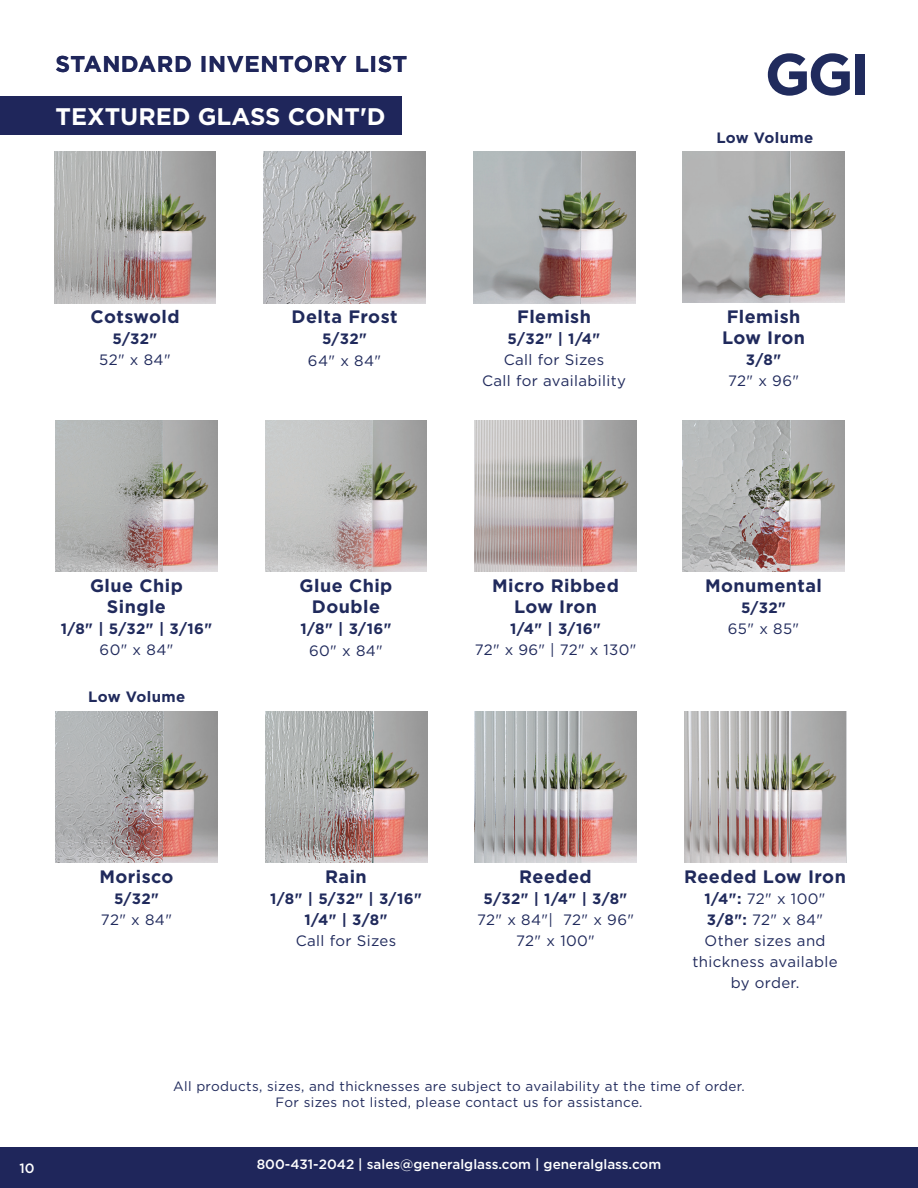
<style>
.page{position:relative;width:918px;height:1188px;background:#fff}
.page>*{position:absolute;margin:0;border:0;box-sizing:border-box;transform-origin:0 0}
.t1{font:700 58.5px "Gotham";color:#202b5d}
.t2{font:700 24px "Gotham";color:#fff}
.t3{font:700 22.8px "Gotham";letter-spacing:.025em;color:#1f265b}
.t4{font:700 18px/21.6px "Gotham";letter-spacing:.025em;color:#202a5c;text-align:center}
.t5{font:15px/21px "Gotham";letter-spacing:.025em;color:#202a5c;text-align:center}
.t6{font:700 15px/21px "Gotham";letter-spacing:.025em;color:#202a5c;text-align:center}
.t7{font:13.5px/16.5px "Gotham";letter-spacing:.025em;color:#202a5c;text-align:center}
.t8{font:500 13.5px "Gotham";color:#fff}
.s1{font-weight:700}
</style>
<div class="page">
<div style="left:0;top:1148px;width:918px;height:40px;background:#1f265b"></div>
<div style="left:0;top:97px;width:402px;height:38px;background:#1f265b"></div>
<img style="left:56px;top:420px;width:161px;height:151px">
<img style="left:265px;top:420px;width:162px;height:151px">
<img style="left:683px;top:151px;width:162px;height:151px">
<img style="left:475px;top:420px;width:162px;height:151px">
<img style="left:683px;top:420px;width:161px;height:151px">
<img style="left:54px;top:152px;width:162px;height:151px">
<img style="left:473px;top:152px;width:162px;height:151px">
<img style="left:264px;top:152px;width:162px;height:151px">
<img style="left:56px;top:711px;width:162px;height:151px">
<img style="left:265px;top:711px;width:162px;height:151px">
<img style="left:684px;top:711px;width:162px;height:151px">
<img style="left:475px;top:711px;width:162px;height:151px">
<h3 class="t3" style="left:56px;top:49px;width:353px">STANDARD INVENTORY LIST</h3>
<h2 class="t2" style="left:56px;top:101px;width:332px">TEXTURED GLASS CONT'D</h2>
<p class="t4" style="left:90px;top:306px;width:91px">Cotswold</p>
<p class="t6" style="left:113px;top:328px;width:46px">5/32"</p>
<p class="t5" style="left:99px;top:349px;width:73px">52" x 84"</p>
<p class="t4" style="left:292px;top:306px;width:107px">Delta Frost</p>
<p class="t6" style="left:322px;top:328px;width:46px">5/32"</p>
<p class="t5" style="left:308px;top:350px;width:75px">64" x 84"</p>
<p class="t4" style="left:517px;top:306px;width:75px">Flemish</p>
<p class="t6" style="left:508px;top:328px;width:94px">5/32" | 1/4"</p>
<p class="t5" style="left:482px;top:349px;width:146px">Call for Sizes<br>Call for availability</p>
<h1 class="t1" style="left:765px;top:35px;width:106px">GGI</h1>
<p class="t6" style="left:716px;top:127px;width:98px">Low Volume</p>
<p class="t4" style="left:722px;top:305px;width:84px;text-align:left">Flemish<br>Low Iron</p>
<p class="t6" style="left:746px;top:349px;width:37px">3/8"</p>
<p class="t5" style="left:728px;top:370px;width:72px">72" x 96"</p>
<p class="t4" style="left:90px;top:574px;width:94px">Glue Chip<br>Single</p>
<p class="t6" style="left:61px;top:618px;width:153px">1/8" | 5/32" | 3/16"</p>
<p class="t5" style="left:100px;top:639px;width:75px">60" x 84"</p>
<p class="t6" style="left:88px;top:687px;width:98px">Low Volume</p>
<p class="t4" style="left:300px;top:574px;width:94px">Glue Chip<br>Double</p>
<p class="t6" style="left:301px;top:618px;width:93px">1/8" | 3/16"</p>
<p class="t5" style="left:309px;top:640px;width:75px">60" x 84"</p>
<p class="t4" style="left:492px;top:574px;width:128px">Micro Ribbed<br>Low Iron</p>
<p class="t6" style="left:510px;top:618px;width:92px">1/4" | 3/16"</p>
<p class="t5" style="left:475px;top:639px;width:163px">72" x 96" | 72" x 130"</p>
<p class="t4" style="left:705px;top:574px;width:118px">Monumental</p>
<p class="t6" style="left:741px;top:597px;width:46px">5/32"</p>
<p class="t5" style="left:728px;top:618px;width:73px">65" x 85"</p>
<p class="t8" style="left:19px;top:1160px;width:17px">10</p>
<p class="t4" style="left:99px;top:865px;width:76px">Morisco</p>
<p class="t6" style="left:114px;top:888px;width:46px">5/32"</p>
<p class="t5" style="left:101px;top:909px;width:73px">72" x 84"</p>
<p class="t4" style="left:325px;top:865px;width:43px">Rain</p>
<p class="t6" style="left:270px;top:888px;width:153px">1/8" | 5/32" | 3/16"<br>1/4" | 3/8"</p>
<p class="t5" style="left:296px;top:929px;width:102px">Call for Sizes</p>
<p class="t4" style="left:519px;top:865px;width:74px">Reeded</p>
<p class="t6" style="left:484px;top:888px;width:145px">5/32" | 1/4" | 3/8"</p>
<p class="t5" style="left:477px;top:908px;width:158px">72" x 84"| 72" x 96"<br>72" x 100"</p>
<p class="t4" style="left:684px;top:865px;width:163px">Reeded Low Iron</p>
<p class="t5" style="left:692px;top:887px;width:147px"><span class="s1">1/4":</span> 72" x 100"<br><span class="s1">3/8":</span> 72" x 84"<br>Other sizes and thickness available by order.</p>
<p class="t7" style="left:173px;top:1077px;width:573px">All products, sizes, and thicknesses are subject to availability at the time of order.<br>For sizes not listed, please contact us for assistance.</p>
<p class="t8" style="left:257px;top:1156px;width:406px">800-431-2042 | sales@generalglass.com | generalglass.com</p>
</div>
